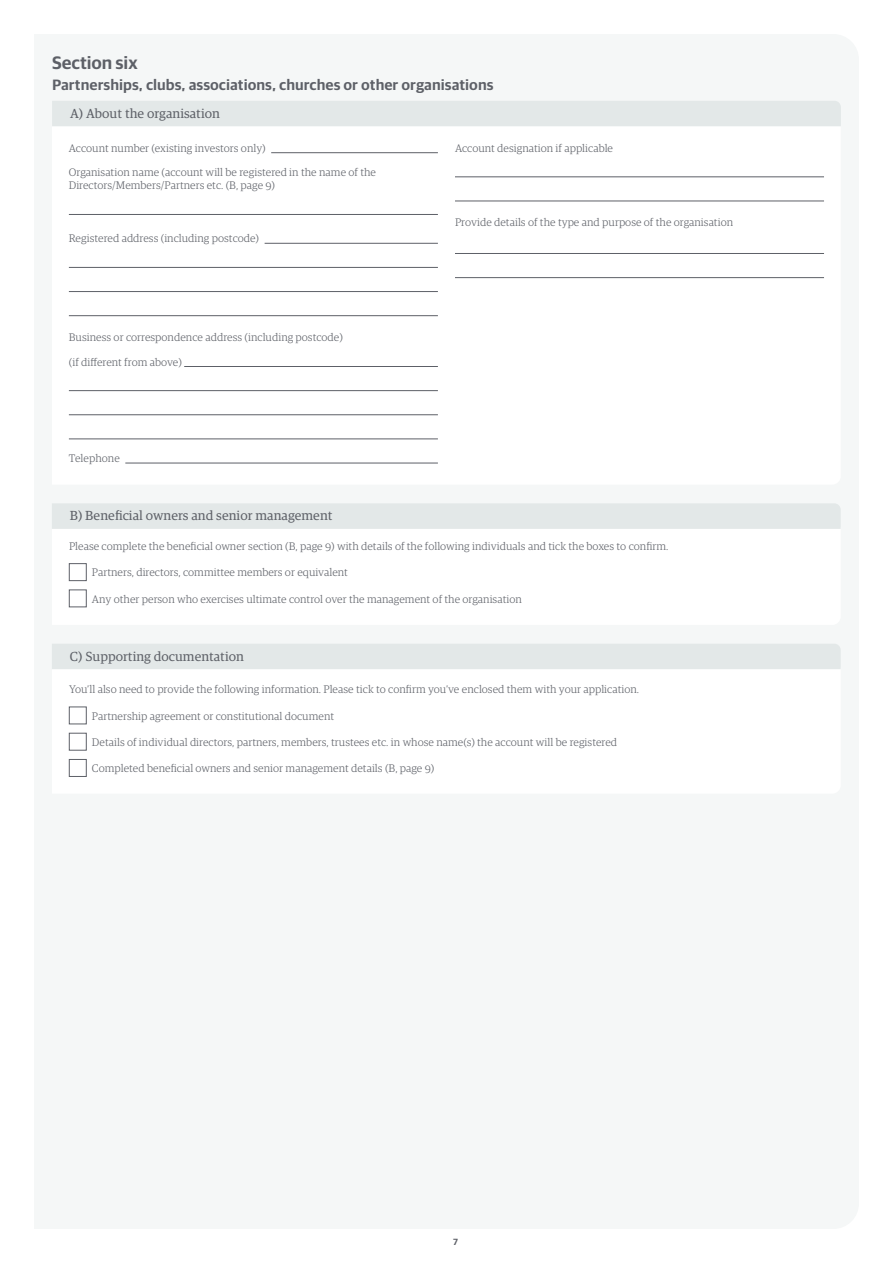
<style>
.page{position:relative;width:893px;height:1263px;background:#fff}
.page>*{position:absolute;margin:0;border:0;box-sizing:border-box;transform-origin:0 0}
.t1{font:600 18px "Guardian RTB Sans";letter-spacing:-.01em;color:#5d6067}
.t2{font:600 15px "Guardian RTB Sans";color:#5d6067}
.name_of_section{font:13.2px "Guardian RTB Egyp";color:#5d6067}
.t3{font:300 10.95px/13.5px "Guardian RTB Egyp";color:#5d6067}
.t4{font:600 9px "Guardian RTB Sans";color:#5d6067}
</style>
<div class="page">
<svg style="left:68px;top:153px;width:756px;height:310px"></svg>
<div style="left:52px;top:101px;width:789px;height:25px;background:#e3e8e8"></div>
<div style="left:69px;top:563px;width:17px;height:18px;background:#fff;border:1px solid #5d6067"></div>
<div style="left:69px;top:707px;width:17px;height:17px;background:#fff;border:1px solid #5d6067"></div>
<div style="left:69px;top:733px;width:17px;height:17px;background:#fff;border:1px solid #5d6067"></div>
<div style="left:69px;top:759px;width:17px;height:18px;background:#fff;border:1px solid #5d6067"></div>
<div style="left:52px;top:503px;width:789px;height:26px;background:#e3e8e8"></div>
<div style="left:52px;top:644px;width:789px;height:25px;background:#e3e8e8"></div>
<hr style="left:271px;top:152px;width:167px;height:1px;background:#5d6067">
<hr style="left:69px;top:214px;width:369px;height:1px;background:#5d6067">
<hr style="left:265px;top:243px;width:173px;height:1px;background:#5d6067">
<hr style="left:69px;top:267px;width:369px;height:1px;background:#5d6067">
<hr style="left:69px;top:291px;width:369px;height:1px;background:#5d6067">
<hr style="left:69px;top:315px;width:369px;height:1px;background:#5d6067">
<hr style="left:184px;top:366px;width:254px;height:1px;background:#5d6067">
<hr style="left:69px;top:390px;width:369px;height:1px;background:#5d6067">
<hr style="left:69px;top:414px;width:369px;height:1px;background:#5d6067">
<hr style="left:69px;top:439px;width:369px;height:1px;background:#5d6067">
<hr style="left:125px;top:463px;width:313px;height:1px;background:#5d6067">
<hr style="left:455px;top:177px;width:369px;height:1px;background:#5d6067">
<hr style="left:455px;top:201px;width:369px;height:1px;background:#5d6067">
<hr style="left:455px;top:253px;width:369px;height:1px;background:#5d6067">
<hr style="left:455px;top:277px;width:369px;height:1px;background:#5d6067">
<p class="t1" style="left:52px;top:50px;width:87px">Section six</p>
<p class="t2" style="left:52px;top:74px;width:443px">Partnerships, clubs, associations, churches or other organisations</p>
<p class="name_of_section" style="left:70px;top:104px;width:151px">A) About the organisation</p>
<p class="t3" style="left:69px;top:141px;width:198px">Account number (existing investors only)</p>
<p class="t3" style="left:69px;top:165px;width:309px">Organisation name (account will be registered in the name of the<br>Directors/Members/Partners etc. (B, page 9)</p>
<p class="t3" style="left:69px;top:231px;width:192px">Registered address (including postcode)</p>
<p class="t3" style="left:69px;top:330px;width:275px">Business or correspondence address (including postcode)</p>
<p class="t3" style="left:69px;top:354px;width:114px">(if different from above)</p>
<p class="t3" style="left:69px;top:451px;width:52px">Telephone</p>
<p class="name_of_section" style="left:70px;top:507px;width:264px">B) Beneficial owners and senior management</p>
<p class="t3" style="left:455px;top:141px;width:160px">Account designation if applicable</p>
<p class="t3" style="left:455px;top:215px;width:280px">Provide details of the type and purpose of the organisation</p>
<p class="t3" style="left:69px;top:539px;width:601px">Please complete the beneficial owner section (B, page 9) with details of the following individuals and tick the boxes to confirm.</p>
<p class="t3" style="left:92px;top:565px;width:258px">Partners, directors, committee members or equivalent</p>
<p class="t3" style="left:92px;top:591px;width:431px">Any other person who exercises ultimate control over the management of the organisation</p>
<p class="name_of_section" style="left:70px;top:647px;width:176px">C) Supporting documentation</p>
<p class="t3" style="left:69px;top:682px;width:572px">You’ll also need to provide the following information. Please tick to confirm you’ve enclosed them with your application.</p>
<p class="t3" style="left:92px;top:708px;width:244px">Partnership agreement or constitutional document</p>
<p class="t3" style="left:92px;top:735px;width:527px">Details of individual directors, partners, members, trustees etc. in whose name(s) the account will be registered</p>
<p class="t3" style="left:92px;top:761px;width:344px">Completed beneficial owners and senior management details (B, page 9)</p>
<p class="t4" style="left:453px;top:1235px;width:7px">7</p>
</div>
